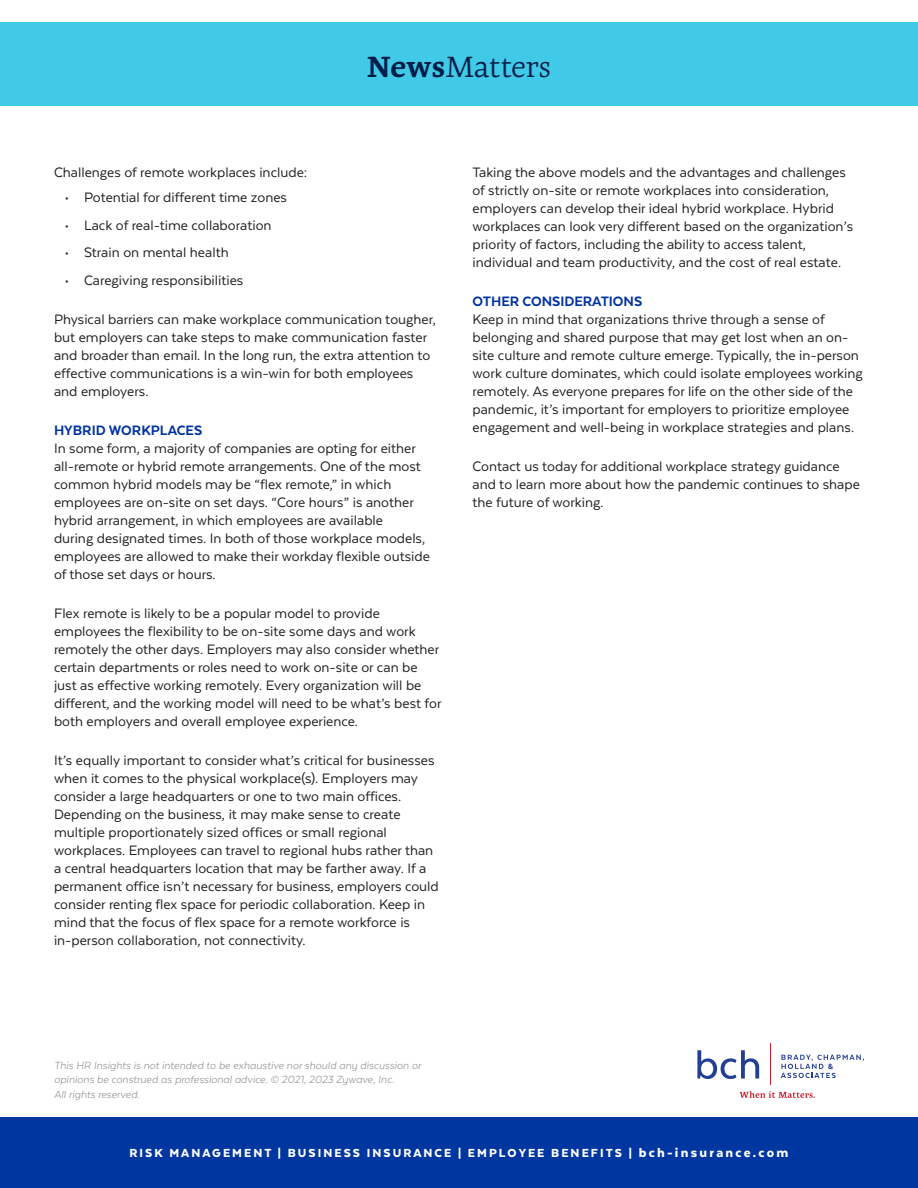
<style>
.page{position:relative;width:918px;height:1188px;background:#fff}
.page>*{position:absolute;margin:0;border:0;box-sizing:border-box;transform-origin:0 0}
.t1{font:30px "Geneo Std";letter-spacing:-.015em;color:#001e49}
.Body{font:15.75px/18px "Texta";color:#231f20}
.t2{font:900 13.5px "Texta";letter-spacing:.15em;color:#fff}
.t3{font:italic 12px/14.4px "Texta";color:#939598}
.s1{font-weight:700}
.s2{font-weight:800;color:#0033a0}
.s3{font-size:15px}
</style>
<div class="page">
<div style="left:0;top:22px;width:918px;height:84px;background:#41c9e8"></div>
<div style="left:0;top:1118px;width:918px;height:70px;background:#0036a0"></div>
<svg style="left:740px;top:1091px;width:75px;height:7px"></svg>
<svg style="left:697px;top:1050px;width:62px;height:29px"></svg>
<svg style="left:781px;top:1055px;width:83px;height:23px"></svg>
<hr style="left:770px;top:1043px;width:1px;height:42px;background:#c9202f">
<p class="t1" style="left:367px;top:49px;width:186px"><span class="s1">News</span>Matters</p>
<p class="Body" style="left:54px;top:163px;width:255px">Challenges of remote workplaces include:</p>
<p class="Body" style="left:64px;top:188px;width:224px">• Potential for different time zones</p>
<p class="Body" style="left:64px;top:216px;width:209px">• Lack of real-time collaboration</p>
<p class="Body" style="left:64px;top:243px;width:166px">• Strain on mental health</p>
<p class="Body" style="left:64px;top:271px;width:180px">• Caregiving responsibilities</p>
<p class="Body" style="left:54px;top:310px;width:383px">Physical barriers can make workplace communication tougher, but employers can take steps to make communication faster and broader than email. In the long run, the extra attention to effective communications is a win-win for both employees and employers.</p>
<p class="Body" style="left:54px;top:421px;width:377px"><span class="s2">HYBRID WORKPLACES<br></span>In some form, a majority of companies are opting for either all-remote or hybrid remote arrangements. One of the most common hybrid models may be “flex remote,” in which employees are on-site on set days. “Core hours” is another hybrid arrangement, in which employees are available<br>during designated times. In both of those workplace models, employees are allowed to make their workday flexible outside of those set days or hours.</p>
<p class="Body" style="left:54px;top:604px;width:389px">Flex remote is likely to be a popular model to provide employees the flexibility to be on-site some days and work remotely the other days. Employers may also consider whether certain departments or roles need to work on-site or can be just as effective working remotely. Every organization will be different, and the working model will need to be what’s best for both employers and overall employee experience.</p>
<p class="Body" style="left:54px;top:751px;width:386px">It’s equally important to consider what’s critical for businesses when it comes to the physical workplace(s). Employers may consider a large headquarters or one to two main offices.<br>Depending on the business, it may make sense to create multiple proportionately sized offices or small regional workplaces. Employees can travel to regional hubs rather than a central headquarters location that may be farther away. If a permanent office isn’t necessary for business, employers could consider renting flex space for periodic collaboration. Keep in mind that the focus of flex space for a remote workforce is in-person collaboration, not connectivity.</p>
<p class="Body" style="left:472px;top:163px;width:382px">Taking the above models and the advantages and challenges of strictly on-site or remote workplaces into consideration, employers can develop their ideal hybrid workplace. Hybrid workplaces can look very different based on the organization’s priority of factors, including the ability to access talent, individual and team productivity, and the cost of real estate.</p>
<p class="Body" style="left:472px;top:292px;width:392px"><span class="s2">OTHER CONSIDERATIONS<br></span>Keep in mind that organizations thrive through a sense of belonging and shared purpose that may get lost when an on&shy;site culture and remote culture emerge. Typically, the in-person work culture dominates, which could isolate employees working remotely. As everyone prepares for life on the other side of the pandemic, it’s important for employers to prioritize employee engagement and well-being in workplace strategies and plans.</p>
<p class="Body" style="left:472px;top:457px;width:389px">Contact us today for additional workplace strategy guidance and to learn more about how the pandemic continues to shape the future of working.</p>
<p class="t3" style="left:54px;top:1058px;width:369px">This HR Insights is not intended to be exhaustive nor should any discussion or opinions be construed as professional advice. © 2021, 2023 Zywave, Inc.<br>All rights reserved.</p>
<p class="t2" style="left:129px;top:1146px;width:661px">RISK MANAGEMENT | BUSINESS INSURANCE | EMPLOYEE BENEFITS | <span class="s3">bch-insurance.com</span></p>
</div>
